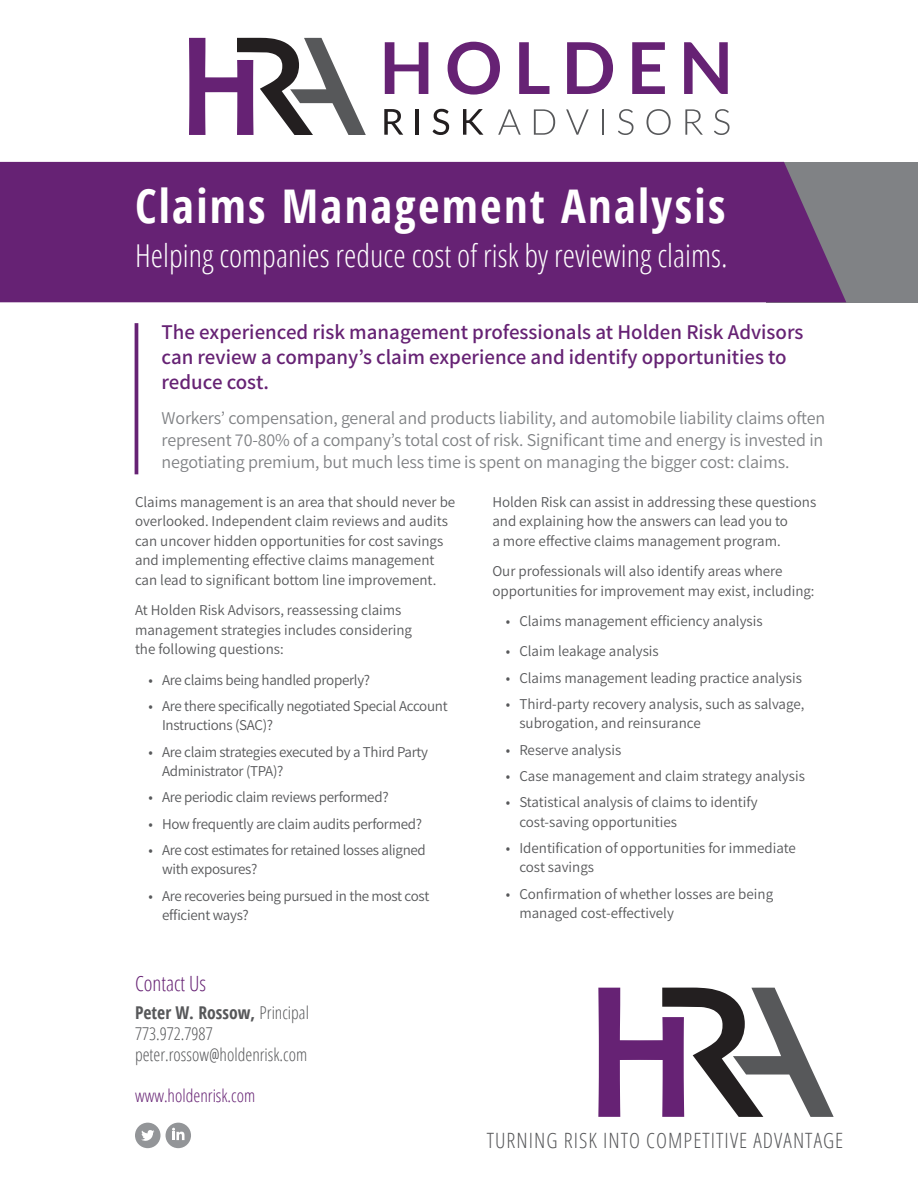
<style>
.page{position:relative;width:918px;height:1188px;background:#fff}
.page>*{position:absolute;margin:0;border:0;box-sizing:border-box;transform-origin:0 0}
.t1{font:700 condensed 46.5px "Open Sans";letter-spacing:.05em;color:#fff}
.t2{font:300 condensed 31.5px "Open Sans";color:#fff}
.t3{font:300 condensed 21.15px "Open Sans";letter-spacing:.05em;color:#57585a}
.P1{font:600 21px/25.2px "Assistant";color:#662274}
.t4{font:300 condensed 21px "Open Sans";color:#662274}
.P2{font:18px/21.6px "Assistant";letter-spacing:-.01em;color:#808285;text-align:justify}
.t5{font:300 condensed 17.7px/21px "Open Sans";color:#57585a}
.t6{font:300 condensed 17.7px "Open Sans";color:#662274}
.t7{font:15px/19.5px "Assistant";color:#57585a}
.t8{font:15px/19.5px "Assistant";letter-spacing:-.02em;color:#57585a}
.s1{font-weight:700}
</style>
<div class="page">
<svg style="left:598px;top:988px;width:236px;height:129px"></svg>
<div style="left:135px;top:1123px;width:26px;height:25px;background:#939598;border-radius:50%"></div>
<svg style="left:141px;top:1130px;width:13px;height:11px"></svg>
<div style="left:166px;top:1123px;width:25px;height:25px;background:#939598;border-radius:50%"></div>
<svg style="left:172px;top:1128px;width:12px;height:12px"></svg>
<svg style="left:384px;top:109px;width:19px;height:26px"></svg>
<hr style="left:416px;top:109px;width:3px;height:26px;background:#231f20">
<svg style="left:433px;top:109px;width:16px;height:26px"></svg>
<svg style="left:463px;top:109px;width:20px;height:26px"></svg>
<svg style="left:498px;top:109px;width:23px;height:26px"></svg>
<svg style="left:534px;top:109px;width:21px;height:26px"></svg>
<svg style="left:566px;top:109px;width:23px;height:26px"></svg>
<hr style="left:602px;top:109px;width:2px;height:26px;background:#57585a">
<svg style="left:618px;top:109px;width:16px;height:26px"></svg>
<svg style="left:647px;top:109px;width:24px;height:26px"></svg>
<svg style="left:685px;top:109px;width:18px;height:26px"></svg>
<svg style="left:714px;top:109px;width:16px;height:26px"></svg>
<svg style="left:385px;top:42px;width:43px;height:52px"></svg>
<svg style="left:448px;top:42px;width:52px;height:53px"></svg>
<svg style="left:519px;top:42px;width:31px;height:52px"></svg>
<svg style="left:567px;top:42px;width:46px;height:52px"></svg>
<svg style="left:632px;top:42px;width:33px;height:52px"></svg>
<svg style="left:684px;top:42px;width:44px;height:52px"></svg>
<svg style="left:189px;top:38px;width:177px;height:97px"></svg>
<hr style="left:135px;top:323px;width:3px;height:151px;background:#662274">
<div style="left:767px;top:162px;width:151px;height:140px;background:#808285"></div>
<div style="left:0;top:162px;width:846px;height:140px;background:#662274"></div>
<h1 class="t1" style="left:135px;top:173px;width:592px">Claims Management Analysis</h1>
<h2 class="t2" style="left:135px;top:234px;width:594px">Helping companies reduce cost of risk by reviewing claims.</h2>
<p class="P1" style="left:162px;top:318px;width:643px">The experienced risk management professionals at Holden Risk Advisors can review a company’s claim experience and identify opportunities to reduce cost.</p>
<p class="P2" style="left:162px;top:407px;width:665px">Workers’ compensation, general and products liability, and automobile liability claims often represent 70-80% of a company’s total cost of risk. Significant time and energy is invested in negotiating premium, but much less time is spent on managing the bigger cost: claims.</p>
<p class="t7" style="left:135px;top:492px;width:322px">Claims management is an area that should never be overlooked. Independent claim reviews and audits can uncover hidden opportunities for cost savings and implementing effective claims management can lead to significant bottom line improvement.</p>
<p class="t7" style="left:135px;top:600px;width:279px">At Holden Risk Advisors, reassessing claims management strategies includes considering the following questions:</p>
<p class="t8" style="left:148px;top:669px;width:223px">• Are claims being handled properly?</p>
<p class="t8" style="left:162px;top:695px;width:287px;text-indent:-14px">• Are there specifically negotiated Special Account<br>Instructions (SAC)?</p>
<p class="t8" style="left:162px;top:741px;width:268px;text-indent:-14px">• Are claim strategies executed by a Third Party<br>Administrator (TPA)?</p>
<p class="t8" style="left:148px;top:787px;width:242px">• Are periodic claim reviews performed?</p>
<p class="t8" style="left:148px;top:813px;width:275px">• How frequently are claim audits performed?</p>
<p class="t8" style="left:162px;top:839px;width:265px;text-indent:-14px">• Are cost estimates for retained losses aligned with exposures?</p>
<p class="t8" style="left:162px;top:885px;width:269px;text-indent:-14px">• Are recoveries being pursued in the most cost efficient ways?</p>
<h3 class="t4" style="left:135px;top:969px;width:73px">Contact Us</h3>
<p class="t5" style="left:135px;top:1001px;width:176px"><span class="s1">Peter W. Rossow,</span> Principal<br>773.972.7987 peter.rossow@holdenrisk.com</p>
<p class="t6" style="left:135px;top:1084px;width:122px">www.holdenrisk.com</p>
<p class="t7" style="left:492px;top:492px;width:325px">Holden Risk can assist in addressing these questions and explaining how the answers can lead you to<br>a more effective claims management program.</p>
<p class="t7" style="left:492px;top:561px;width:324px">Our professionals will also identify areas where opportunities for improvement may exist, including:</p>
<p class="t7" style="left:506px;top:611px;width:258px">• Claims management efficiency analysis</p>
<p class="t7" style="left:506px;top:641px;width:155px">• Claim leakage analysis</p>
<p class="t7" style="left:506px;top:667px;width:298px">• Claims management leading practice analysis</p>
<p class="t7" style="left:519px;top:693px;width:287px;text-indent:-14px">• Third-party recovery analysis, such as salvage, subrogation, and reinsurance</p>
<p class="t7" style="left:506px;top:739px;width:117px">• Reserve analysis</p>
<p class="t7" style="left:506px;top:765px;width:301px">• Case management and claim strategy analysis</p>
<p class="t7" style="left:519px;top:792px;width:240px;text-indent:-14px">• Statistical analysis of claims to identify cost-saving opportunities</p>
<p class="t7" style="left:519px;top:837px;width:278px;text-indent:-14px">• Identification of opportunities for immediate cost savings</p>
<p class="t7" style="left:519px;top:883px;width:255px;text-indent:-14px">• Confirmation of whether losses are being managed cost-effectively</p>
<h3 class="t3" style="left:487px;top:1126px;width:358px">TURNING RISK INTO COMPETITIVE ADVANTAGE</h3>
</div>
